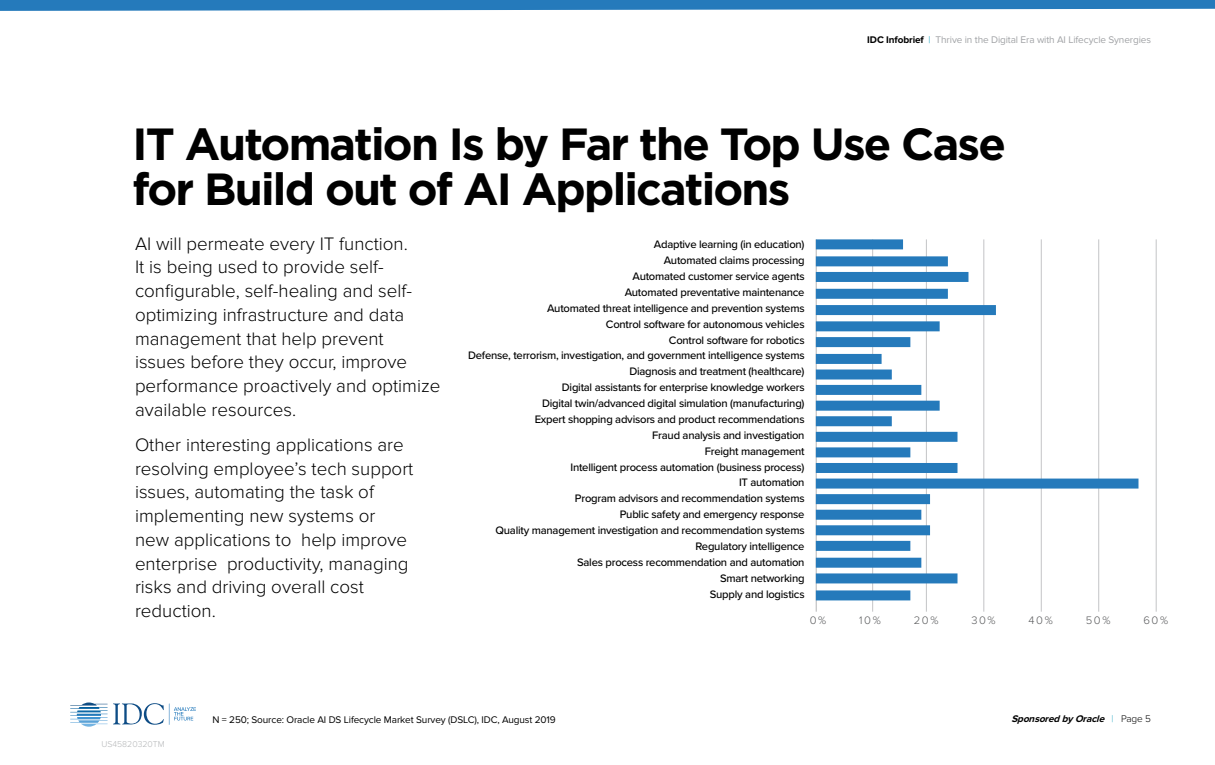
<style>
.page{position:relative;width:1215px;height:765px;background:#fff}
.page>*{position:absolute;margin:0;border:0;box-sizing:border-box;transform-origin:0 0}
.t1{font:700 45px/45px "Gotham";letter-spacing:-.04em;color:#000}
.t2{font:300 18.75px/23.8px "Proxima Nova";color:#000}
.t3{font:500 11.25px "Proxima Nova";letter-spacing:-.02em;color:#000}
.t4{font:300 11.25px "Proxima Nova";letter-spacing:.14em;color:#58595b}
.t5{font:10px "Proxima Nova";letter-spacing:-.01em;color:#000}
.t6{font:10px "Proxima Nova";letter-spacing:-.01em;color:#a1a3a6}
.t7{font:italic 700 10px "Proxima Nova";color:#000}
.t8{font:300 8.75px "Proxima Nova";color:#b4b6b8}
.s1{font-weight:700;color:#000}
.s2{color:#36aec7}
.s3{font-weight:300;font-style:normal;color:#36aec7}
.s4{font-weight:300;font-style:normal}
</style>
<div class="page">
<svg style="left:70px;top:703px;width:126px;height:24px"></svg>
<svg style="left:0;top:0;width:1215px;height:11px;background:#3b87c2"></svg>
<hr style="left:816px;top:239px;width:1px;height:373px;background:#3b3e45">
<hr style="left:1156px;top:239px;width:1px;height:373px;background:#3b3e45">
<hr style="left:1098px;top:239px;width:1px;height:373px;background:#3b3e45">
<hr style="left:1041px;top:239px;width:1px;height:373px;background:#3b3e45">
<hr style="left:984px;top:239px;width:1px;height:373px;background:#3b3e45">
<hr style="left:926px;top:239px;width:1px;height:373px;background:#3b3e45">
<hr style="left:872px;top:239px;width:1px;height:373px;background:#3b3e45">
<div style="left:816px;top:590px;width:94px;height:10px;background:#257abb"></div>
<div style="left:816px;top:416px;width:76px;height:10px;background:#257abb"></div>
<div style="left:816px;top:370px;width:76px;height:10px;background:#257abb"></div>
<div style="left:816px;top:354px;width:66px;height:10px;background:#257abb"></div>
<div style="left:816px;top:239px;width:87px;height:10px;background:#257abb"></div>
<div style="left:816px;top:256px;width:132px;height:10px;background:#257abb"></div>
<div style="left:816px;top:272px;width:152px;height:10px;background:#257abb"></div>
<div style="left:816px;top:289px;width:132px;height:10px;background:#257abb"></div>
<div style="left:816px;top:337px;width:94px;height:10px;background:#257abb"></div>
<div style="left:816px;top:321px;width:124px;height:10px;background:#257abb"></div>
<div style="left:816px;top:305px;width:180px;height:10px;background:#257abb"></div>
<div style="left:816px;top:401px;width:124px;height:10px;background:#257abb"></div>
<div style="left:816px;top:385px;width:105px;height:10px;background:#257abb"></div>
<div style="left:816px;top:573px;width:142px;height:10px;background:#257abb"></div>
<div style="left:816px;top:558px;width:105px;height:10px;background:#257abb"></div>
<div style="left:816px;top:541px;width:94px;height:10px;background:#257abb"></div>
<div style="left:816px;top:525px;width:114px;height:10px;background:#257abb"></div>
<div style="left:816px;top:510px;width:105px;height:10px;background:#257abb"></div>
<div style="left:816px;top:494px;width:114px;height:10px;background:#257abb"></div>
<div style="left:816px;top:479px;width:322px;height:10px;background:#257abb"></div>
<div style="left:816px;top:463px;width:142px;height:10px;background:#257abb"></div>
<div style="left:816px;top:432px;width:142px;height:10px;background:#257abb"></div>
<div style="left:816px;top:447px;width:94px;height:10px;background:#257abb"></div>
<p class="t6" style="left:867px;top:34px;width:285px"><span class="s1">IDC Infobrief</span> <span class="s2">|</span> Thrive in the Digital Era with AI Lifecycle Synergies</p>
<p class="t1" style="left:132px;top:121px;width:875px">IT Automation Is by Far the Top Use Case for Build out of AI Applications</p>
<p class="t3" style="left:654px;top:236px;width:152px">Adaptive learning (in education)</p>
<p class="t3" style="left:664px;top:252px;width:142px">Automated claims processing</p>
<p class="t3" style="left:633px;top:268px;width:174px">Automated customer service agents</p>
<p class="t3" style="left:625px;top:284px;width:181px">Automated preventative maintenance</p>
<p class="t3" style="left:547px;top:300px;width:259px">Automated threat intelligence and prevention systems</p>
<p class="t3" style="left:606px;top:316px;width:200px">Control software for autonomous vehicles</p>
<p class="t3" style="left:669px;top:331px;width:137px">Control software for robotics</p>
<p class="t3" style="left:468px;top:347px;width:338px">Defense, terrorism, investigation, and government intelligence systems</p>
<p class="t3" style="left:629px;top:363px;width:177px">Diagnosis and treatment (healthcare)</p>
<p class="t3" style="left:562px;top:379px;width:244px">Digital assistants for enterprise knowledge workers</p>
<p class="t3" style="left:542px;top:395px;width:264px">Digital twin/advanced digital simulation (manufacturing)</p>
<p class="t3" style="left:535px;top:411px;width:271px">Expert shopping advisors and product recommendations</p>
<p class="t3" style="left:652px;top:427px;width:154px">Fraud analysis and investigation</p>
<p class="t3" style="left:705px;top:443px;width:101px">Freight management</p>
<p class="t3" style="left:570px;top:458px;width:236px">Intelligent process automation (business process)</p>
<p class="t3" style="left:739px;top:474px;width:67px">IT automation</p>
<p class="t3" style="left:575px;top:490px;width:231px">Program advisors and recommendation systems</p>
<p class="t3" style="left:620px;top:506px;width:186px">Public safety and emergency response</p>
<p class="t3" style="left:495px;top:522px;width:311px">Quality management investigation and recommendation systems</p>
<p class="t3" style="left:696px;top:538px;width:111px">Regulatory intelligence</p>
<p class="t3" style="left:577px;top:554px;width:229px">Sales process recommendation and automation</p>
<p class="t3" style="left:720px;top:570px;width:86px">Smart networking</p>
<p class="t3" style="left:710px;top:585px;width:96px">Supply and logistics</p>
<p class="t4" style="left:810px;top:613px;width:18px">0%</p>
<p class="t4" style="left:859px;top:613px;width:23px">10%</p>
<p class="t4" style="left:914px;top:613px;width:26px">20%</p>
<p class="t4" style="left:971px;top:613px;width:26px">30%</p>
<p class="t4" style="left:1029px;top:613px;width:26px">40%</p>
<p class="t4" style="left:1086px;top:613px;width:26px">50%</p>
<p class="t4" style="left:1143px;top:613px;width:26px">60%</p>
<p class="t2" style="left:135px;top:232px;width:307px">AI will permeate every IT function.<br>It is being used to provide self&shy;configurable, self-healing and self&shy;optimizing infrastructure and data management that help prevent<br>issues before they occur, improve performance proactively and optimize available resources.</p>
<p class="t2" style="left:135px;top:433px;width:280px">Other interesting applications are resolving employee’s tech support issues, automating the task of implementing new systems or new applications to help improve enterprise productivity, managing risks and driving overall cost reduction.</p>
<p class="t8" style="left:101px;top:739px;width:65px">US45820320TM</p>
<p class="t5" style="left:212px;top:713px;width:345px">N = 250; Source: Oracle AI DS Lifecycle Market Survey (DSLC), IDC, August 2019</p>
<p class="t7" style="left:1011px;top:713px;width:141px">SponsoredbyOracle <span class="s3">|</span> <span class="s4">P a g e 5</span></p>
</div>
